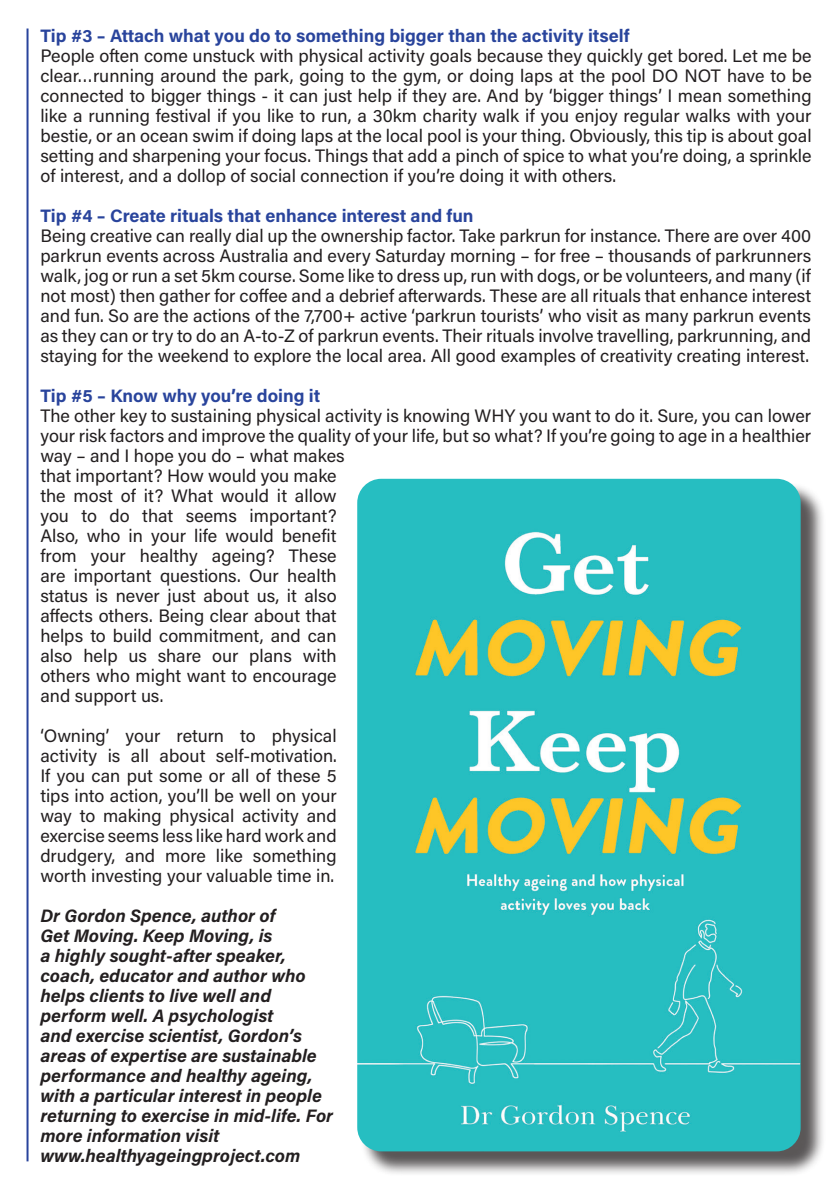
<style>
.page{position:relative;width:840px;height:1191px;background:#fff}
.page>*{position:absolute;margin:0;border:0;box-sizing:border-box;transform-origin:0 0}
.t1{font:18px/20px "Acumin Pro";color:#231f20;text-align:justify}
.t2{font:italic 700 18px/20px "Acumin Pro";color:#231f20}
.t3{font:700 18px "Acumin Pro";color:#29449c}
</style>
<div class="page">
<hr style="left:26px;top:29px;width:2px;height:1132px;background:#29449c">
<div style="left:360px;top:482px;width:465px;height:694px;background:#231f20;opacity:.75"></div>
<img style="left:357px;top:479px;width:443px;height:672px">
<p class="t3" style="left:40px;top:23px;width:590px">Tip #3 – Attach what you do to something bigger than the activity itself</p>
<p class="t1" style="left:40px;top:45px;width:772px">People often come unstuck with physical activity goals because they quickly get bored. Let me be clear…running around the park, going to the gym, or doing laps at the pool DO NOT have to be connected to bigger things - it can just help if they are. And by ‘bigger things’ I mean something like a running festival if you like to run, a 30km charity walk if you enjoy regular walks with your bestie, or an ocean swim if doing laps at the local pool is your thing. Obviously, this tip is about goal setting and sharpening your focus. Things that add a pinch of spice to what you’re doing, a sprinkle of interest, and a dollop of social connection if you’re doing it with others.</p>
<p class="t3" style="left:40px;top:203px;width:434px">Tip #4 – Create rituals that enhance interest and fun</p>
<p class="t1" style="left:40px;top:225px;width:772px">Being creative can really dial up the ownership factor. Take parkrun for instance. There are over 400 parkrun events across Australia and every Saturday morning – for free – thousands of parkrunners walk, jog or run a set 5km course. Some like to dress up, run with dogs, or be volunteers, and many (if not most) then gather for coffee and a debrief afterwards. These are all rituals that enhance interest and fun. So are the actions of the 7,700+ active ‘parkrun tourists’ who visit as many parkrun events as they can or try to do an A-to-Z of parkrun events. Their rituals involve travelling, parkrunning, and staying for the weekend to explore the local area. All good examples of creativity creating interest.</p>
<p class="t3" style="left:40px;top:383px;width:281px">Tip #5 – Know why you’re doing it</p>
<p class="t1" style="left:40px;top:405px;width:772px;text-align:left">The other key to sustaining physical activity is knowing WHY you want to do it. Sure, you can lower your risk factors and improve the quality of your life, but so what? If you’re going to age in a healthier way – and I hope you do – what makes<br>that important? How would you make<br>the most of it? What would it allow<br>you to do that seems important?<br>Also, who in your life would benefit<br>from your healthy ageing? These<br>are important questions. Our health<br>status is never just about us, it also<br>affects others. Being clear about that<br>helps to build commitment, and can<br>also help us share our plans with<br>others who might want to encourage<br>and support us.</p>
<p class="t1" style="left:40px;top:725px;width:298px">‘Owning’ your return to physical activity is all about self-motivation.<br>If you can put some or all of these 5 tips into action, you’ll be well on your way to making physical activity and exercise seems less like hard work and drudgery, and more like something worth investing your valuable time in.</p>
<p class="t2" style="left:40px;top:905px;width:294px">Dr Gordon Spence, author of<br>Get Moving. Keep Moving, is<br>a highly sought-after speaker, coach, educator and author who helps clients to live well and perform well. A psychologist<br>and exercise scientist, Gordon’s areas of expertise are sustainable performance and healthy ageing, with a particular interest in people returning to exercise in mid-life. For more information visit</p>
<p class="t2" style="left:40px;top:1145px;width:261px">www.healthyageingproject.com</p>
</div>
